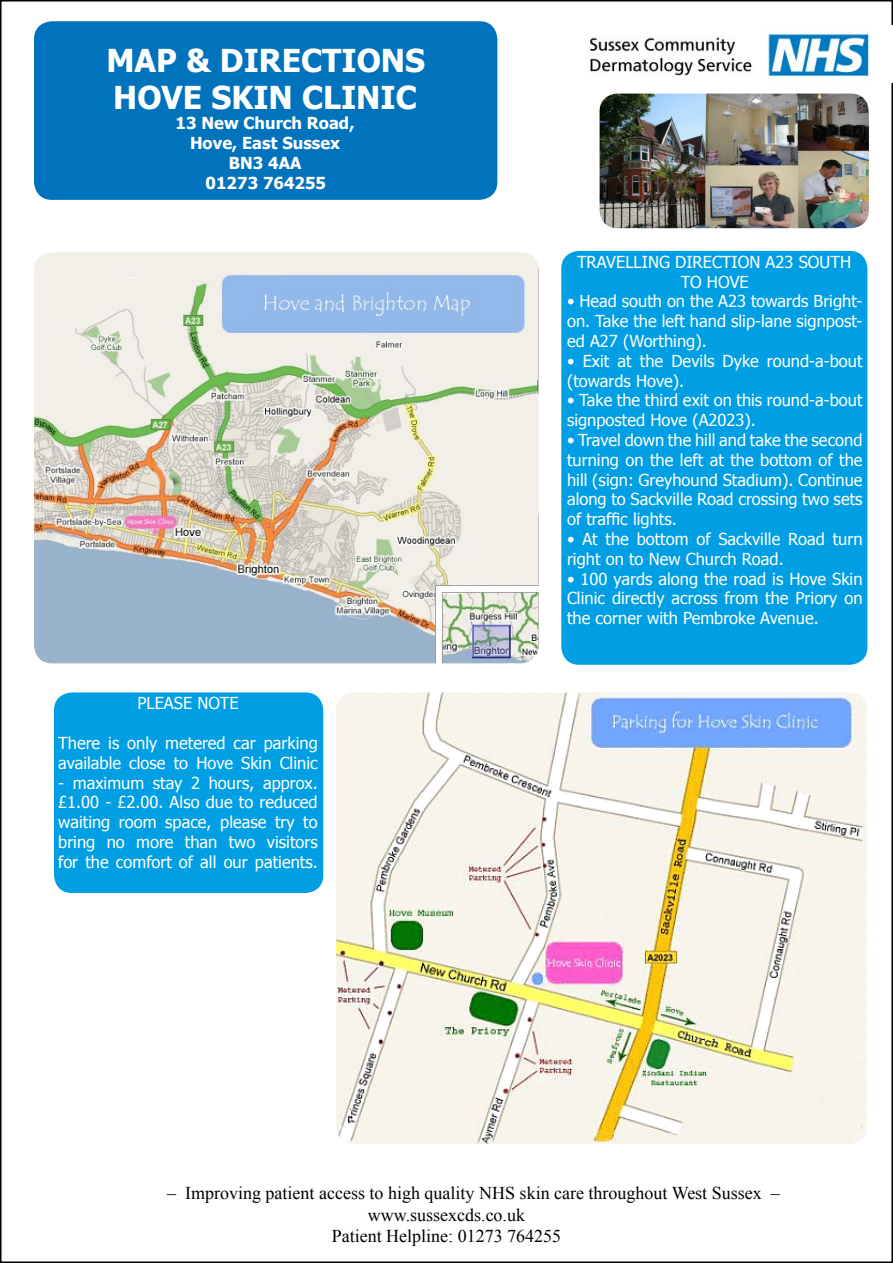
<style>
.page{position:relative;width:893px;height:1263px;background:#fff}
.page>*{position:absolute;margin:0;border:0;box-sizing:border-box;transform-origin:0 0}
.t1{font:700 31.5px/37.8px "Tahoma";color:#fff}
.t2{font:18px "Times New Roman";color:#000}
.t3{font:16.5px/19.8px "Tahoma";color:#fff;text-align:justify}
.t4{font:700 16.5px/19.8px "Tahoma";color:#fff;text-align:center}
</style>
<div class="page">
<div style="left:34px;top:21px;width:463px;height:179px;background:#0073bc;border-radius:18px"></div>
<img style="left:590px;top:33px;width:280px;height:44px">
<img style="left:34px;top:252px;width:505px;height:411px">
<img style="left:336px;top:692px;width:531px;height:452px">
<div style="left:561px;top:251px;width:306px;height:414px;background:#009fe3;border-radius:18px"></div>
<img style="left:600px;top:94px;width:269px;height:134px">
<div style="left:54px;top:692px;width:269px;height:201px;background:#009fe3;border-radius:18px"></div>
<h1 class="t1" style="left:106px;top:39px;width:320px">MAP &amp; DIRECTIONS<br>HOVE SKIN CLINIC</h1>
<p class="t4" style="left:176px;top:112px;width:180px">13 New Church Road,<br>Hove, East Sussex<br>BN3 4AA<br>01273 764255</p>
<p class="t3" style="left:137px;top:693px;width:103px">PLEASE NOTE</p>
<p class="t3" style="left:58px;top:732px;width:261px">There is only metered car parking available close to Hove Skin Clinic</p>
<p class="t3" style="left:58px;top:772px;width:261px">- maximum stay 2 hours, approx. £1.00 - £2.00. Also due to reduced waiting room space, please try to bring no more than two visitors for the comfort of all our patients.</p>
<p class="t3" style="left:577px;top:251px;width:276px;text-align:center">TRAVELLING DIRECTION A23 SOUTH<br>TO HOVE</p>
<p class="t3" style="left:567px;top:291px;width:297px">• Head south on the A23 towards Bright&shy;on. Take the left hand slip-lane signpost&shy;ed A27 (Worthing).</p>
<p class="t3" style="left:567px;top:350px;width:297px">• Exit at the Devils Dyke round-a-bout (towards Hove).</p>
<p class="t3" style="left:567px;top:390px;width:297px">• Take the third exit on this round-a-bout signposted Hove (A2023).</p>
<p class="t3" style="left:567px;top:429px;width:297px">• Travel down the hill and take the second turning on the left at the bottom of the hill (sign: Greyhound Stadium). Continue along to Sackville Road crossing two sets of traffic lights.</p>
<p class="t3" style="left:567px;top:528px;width:297px">• At the bottom of Sackville Road turn right on to New Church Road.</p>
<p class="t3" style="left:567px;top:568px;width:297px">• 100 yards along the road is Hove Skin Clinic directly across from the Priory on the corner with Pembroke Avenue.</p>
<p class="t2" style="left:167px;top:1181px;width:614px">– Improving patient access to high quality NHS skin care throughout West Sussex –</p>
<p class="t2" style="left:368px;top:1202px;width:159px">www.sussexcds.co.uk</p>
<p class="t2" style="left:332px;top:1224px;width:231px">Patient Helpline: 01273 764255</p>
</div>
